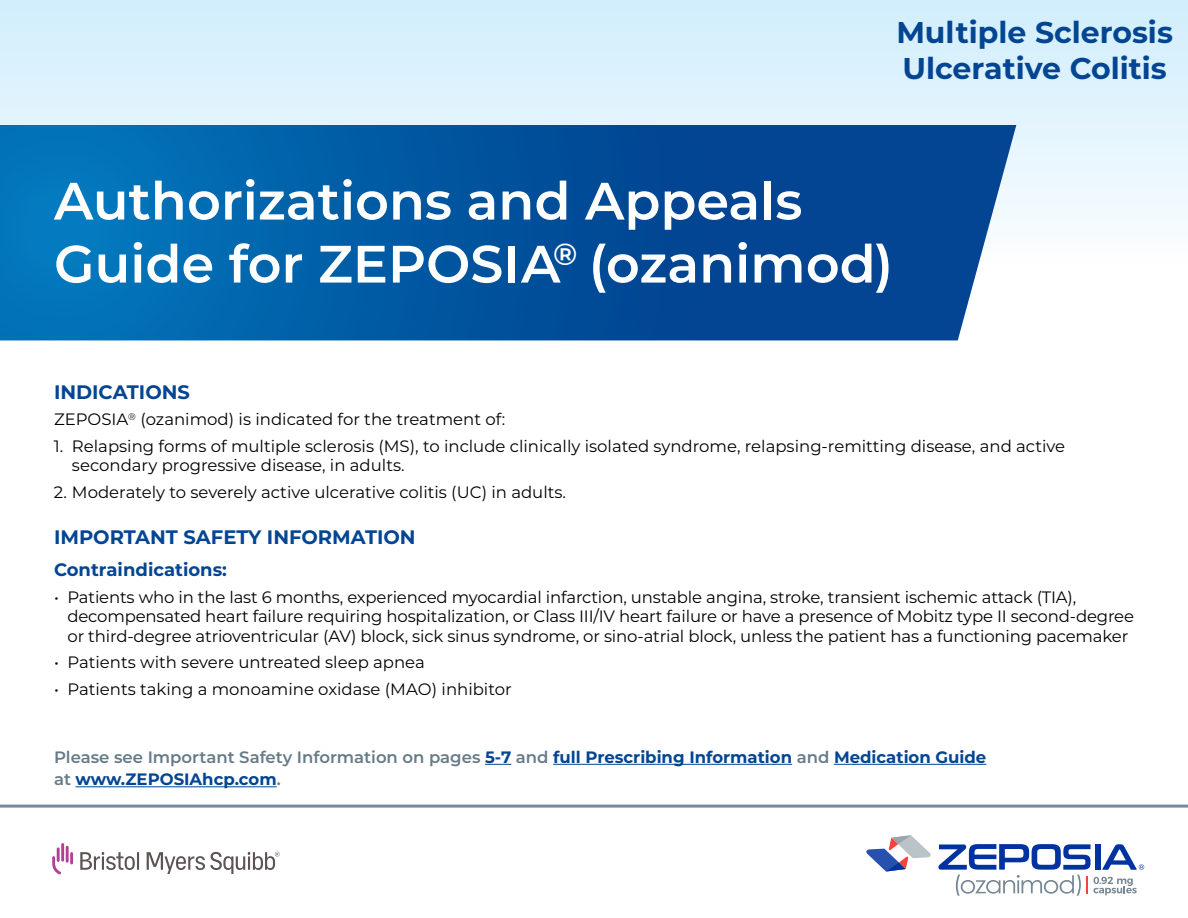
<style>
.page{position:relative;width:1188px;height:918px;background:#fff}
.page>*{position:absolute;margin:0;border:0;box-sizing:border-box;transform-origin:0 0}
.t1{font:600 52.5px/63px "Montserrat";color:#fff}
.t2{font:700 30px/36px "Montserrat";color:#034592}
.t3{font:700 19.5px "Montserrat";color:#034592}
.t4{font:700 18px "Montserrat";color:#034592}
.t5{font:16.5px/19.5px "Montserrat";letter-spacing:-.01em;color:#000}
.t6{font:700 16.5px/22.5px "Montserrat";color:#034592}
.s1{font-weight:600;color:#667b87}
</style>
<div class="page">
<div style="left:0;top:0;width:1188px;height:277px;background:linear-gradient(to bottom,#cfedfc,#fefeff)"></div>
<hr style="left:0;top:805px;width:1188px;height:3px;background:#768a9f">
<svg style="left:52px;top:843px;width:21px;height:31px"></svg>
<svg style="left:80px;top:852px;width:200px;height:22px"></svg>
<svg style="left:0;top:125px;width:1016px;height:215px;background:#085ba3"></svg>
<svg style="left:485px;top:764px;width:26px;height:1px"></svg>
<hr style="left:553px;top:764px;width:239px;height:1px;background:#034592">
<hr style="left:834px;top:764px;width:152px;height:1px;background:#034592">
<hr style="left:76px;top:786px;width:201px;height:1px;background:#034592">
<svg style="left:866px;top:835px;width:65px;height:37px"></svg>
<svg style="left:938px;top:844px;width:206px;height:52px"></svg>
<h2 class="t2" style="left:896px;top:13px;width:278px">Multiple Sclerosis<br>Ulcerative Colitis</h2>
<h1 class="t1" style="left:54px;top:167px;width:840px">Authorizations and Appeals<br>Guide for ZEPOSIA<sup>®</sup> (ozanimod)</h1>
<p class="t3" style="left:54px;top:378px;width:138px">INDICATIONS</p>
<p class="t5" style="left:54px;top:409px;width:453px">ZEPOSIA<sup>®</sup> (ozanimod) is indicated for the treatment of:</p>
<p class="t5" style="left:72px;top:435px;width:995px;text-indent:-18px">1. Relapsing forms of multiple sclerosis (MS), to include clinically isolated syndrome, relapsing-remitting disease, and active secondary progressive disease, in adults.</p>
<p class="t5" style="left:54px;top:481px;width:514px">2. Moderately to severely active ulcerative colitis (UC) in adults.</p>
<p class="t3" style="left:54px;top:523px;width:363px">IMPORTANT SAFETY INFORMATION</p>
<p class="t4" style="left:54px;top:557px;width:174px">Contraindications:</p>
<p class="t5" style="left:67px;top:587px;width:1068px;text-indent:-13px">• Patients who in the last 6 months, experienced myocardial infarction, unstable angina, stroke, transient ischemic attack (TIA), decompensated heart failure requiring hospitalization, or Class III/IV heart failure or have a presence of Mobitz type II second-degree or third-degree atrioventricular (AV) block, sick sinus syndrome, or sino-atrial block, unless the patient has a functioning pacemaker</p>
<p class="t5" style="left:54px;top:652px;width:372px">• Patients with severe untreated sleep apnea</p>
<p class="t5" style="left:54px;top:679px;width:459px">• Patients taking a monoamine oxidase (MAO) inhibitor</p>
<p class="t6" style="left:54px;top:745px;width:934px"><span class="s1">Please see Important Safety Information on pages</span> 5-7 <span class="s1">and</span> full Prescribing Information <span class="s1">and</span> Medication Guide <span class="s1">at</span> www.ZEPOSIAhcp.com<span class="s1">.</span></p>
</div>
